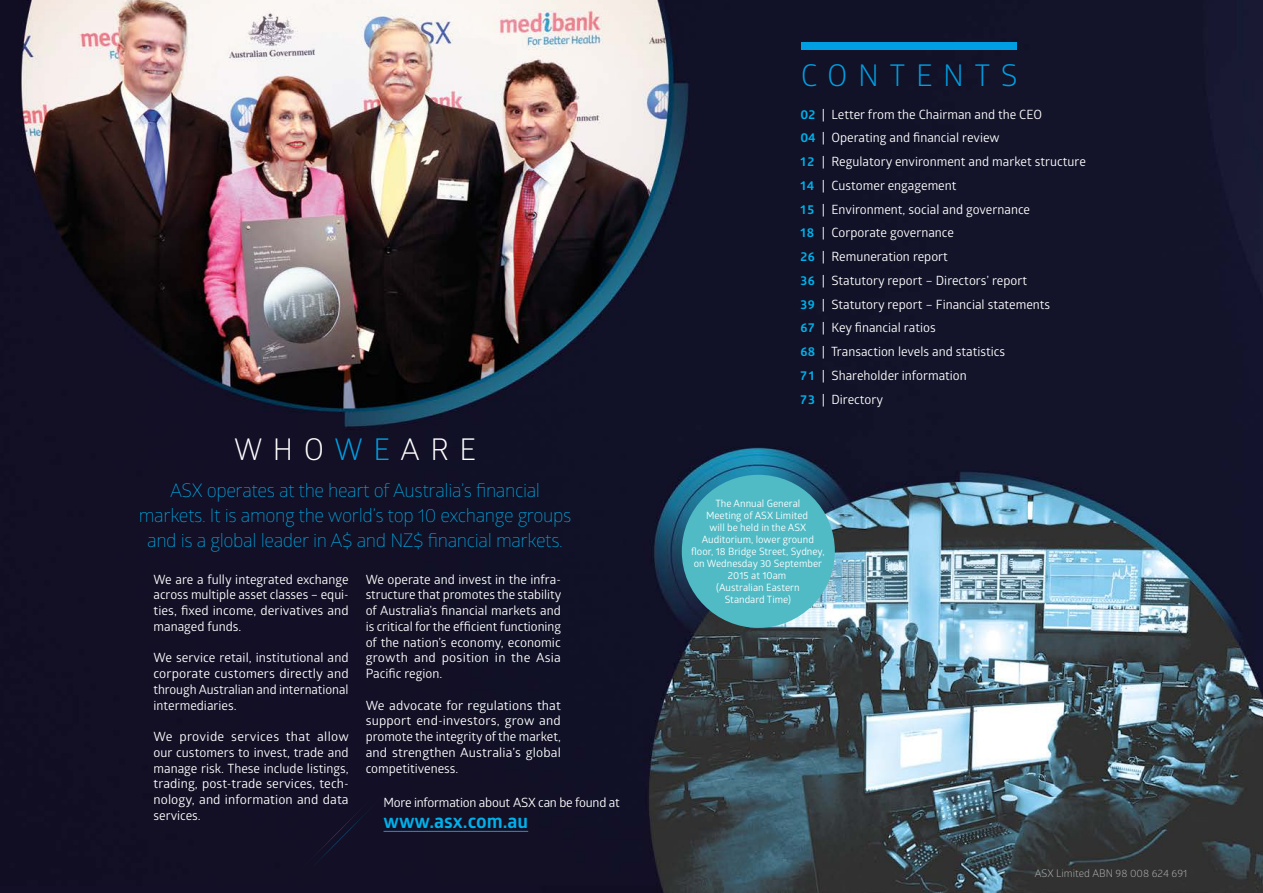
<style>
.page{position:relative;width:1263px;height:893px;background:#fff}
.page>*{position:absolute;margin:0;border:0;box-sizing:border-box;transform-origin:0 0}
.t1{font:30px "Glober";letter-spacing:.35em;color:#fff}
.t2{font:30px "Glober";letter-spacing:.35em;color:#009fe3}
.t3{font:700 19.5px "Glober";color:#00b1eb}
.t4{font:300 18.75px/24.8px "Glober";letter-spacing:-.02em;color:#00b1eb;text-align:center}
.t5{font:12.75px/15.8px "Glober";color:#fff;text-align:justify}
.t6{font:12.75px "Glober";letter-spacing:-.02em;color:#fff}
.t7{font:10.5px "Glober";color:#b3b2b2}
.t8{font:10.05px/12px "Glober";color:#fff;text-align:center}
.s1{color:#009fe3}
.s2{font-weight:700;color:#00b1eb}
</style>
<div class="page">
<img style="left:0;top:0;width:1263px;height:893px">
<img style="left:300px;top:800px;width:70px;height:70px">
<div style="left:314px;top:796px;width:69px;height:70px;background:#130f26"></div>
<hr style="left:383px;top:831px;width:145px;height:1px;background:#009fe3">
<div style="left:682px;top:475px;width:153px;height:153px;background:#50bbc5;border-radius:50%"></div>
<div style="left:801px;top:43px;width:215px;height:7px;background:#009fe3"></div>
<h1 class="t1" style="left:234px;top:428px;width:244px">WHO<span class="s1">WE</span>ARE</h1>
<h3 class="t4" style="left:139px;top:477px;width:434px">ASX operates at the heart of Australia’s financial markets. It is among the world’s top 10 exchange groups and is a global leader in A$ and NZ$ financial markets.</h3>
<p class="t5" style="left:153px;top:571px;width:197px">We are a fully integrated exchange across multiple asset classes – equi&shy;ties, fixed income, derivatives and managed funds.</p>
<p class="t5" style="left:153px;top:649px;width:197px">We service retail, institutional and corporate customers directly and through Australian and international intermediaries.</p>
<p class="t5" style="left:153px;top:728px;width:197px">We provide services that allow our customers to invest, trade and manage risk. These include listings, trading, post-trade services, tech&shy;nology, and information and data services.</p>
<p class="t5" style="left:366px;top:571px;width:197px">We operate and invest in the infra&shy;structure that promotes the stability of Australia’s financial markets and is critical for the efficient functioning of the nation’s economy, economic growth and position in the Asia Pacific region.</p>
<p class="t5" style="left:366px;top:697px;width:197px">We advocate for regulations that support end-investors, grow and promote the integrity of the market, and strengthen Australia’s global competitiveness.</p>
<p class="t6" style="left:383px;top:793px;width:238px">More information about ASX can be found at</p>
<h2 class="t3" style="left:383px;top:808px;width:146px">www.asx.com.au</h2>
<h1 class="t2" style="left:801px;top:55px;width:218px">CONTENTS</h1>
<p class="t5" style="left:800px;top:102px;width:287px;line-height:23.7px;text-align:left"><span class="s2">02</span> | Letter from the Chairman and the CEO<br><span class="s2">04</span> | Operating and financial review<br><span class="s2">12</span> | Regulatory environment and market structure <span class="s2">14</span> | Customer engagement<br><span class="s2">15</span> | Environment, social and governance<br><span class="s2">18</span> | Corporate governance<br><span class="s2">26</span> | Remuneration report<br><span class="s2">36</span> | Statutory report – Directors’ report<br><span class="s2">39</span> | Statutory report – Financial statements<br><span class="s2">67</span> | Key financial ratios<br><span class="s2">68</span> | Transaction levels and statistics<br><span class="s2">71</span> | Shareholder information<br><span class="s2">73</span> | Directory</p>
<p class="t8" style="left:691px;top:497px;width:135px">The Annual General<br>Meeting of ASX Limited<br>will be held in the ASX<br>Auditorium, lower ground floor, 18 Bridge Street, Sydney, on Wednesday 30 September<br>2015 at 10am<br>(Australian Eastern<br>Standard Time)</p>
<p class="t7" style="left:1035px;top:865px;width:154px">ASX Limited ABN 98 008 624 691</p>
</div>
